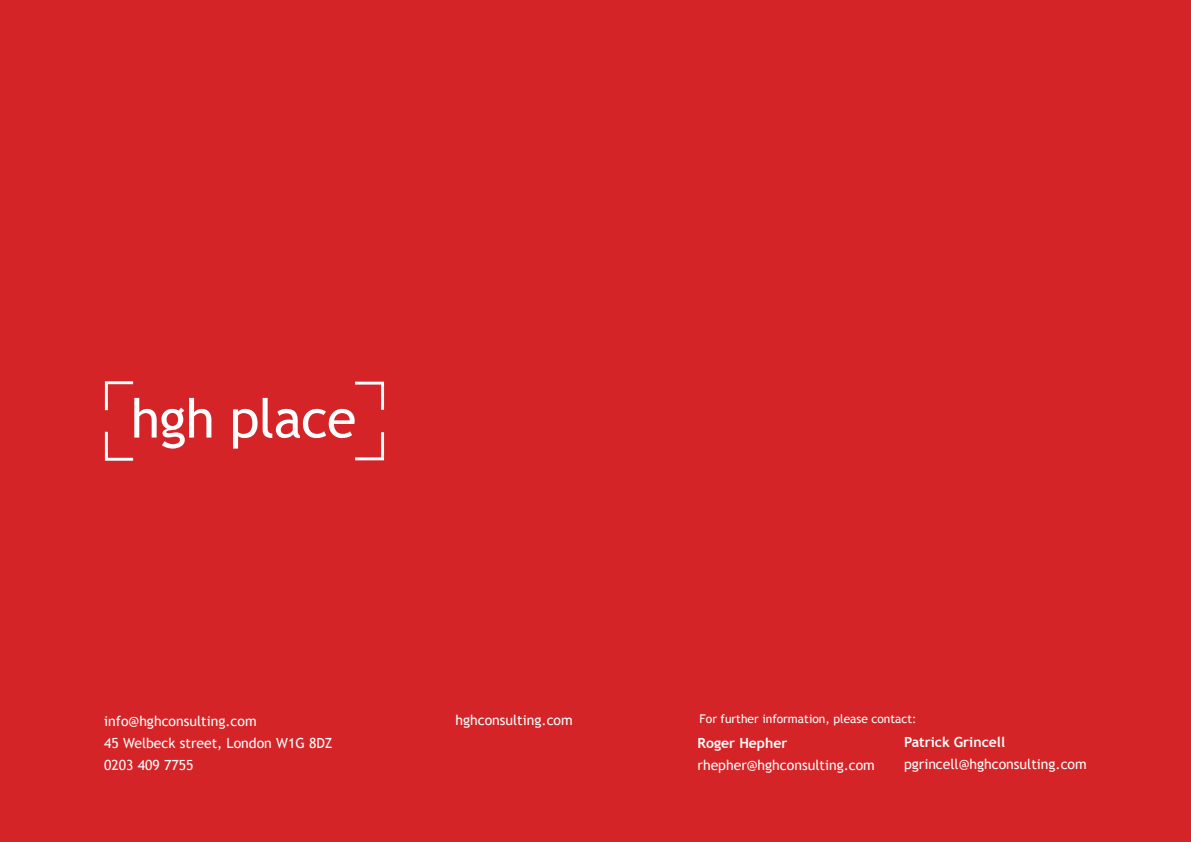
<style>
.page{position:relative;width:1191px;height:842px;background:#d42427}
.page>*{position:absolute;margin:0;border:0;box-sizing:border-box;transform-origin:0 0}
.t1{font:14px/22px "Trebuchet MS";color:#fff}
.t2{font:700 14px "Trebuchet MS";color:#fff}
.t3{font:12px "Trebuchet MS";color:#fff}
</style>
<div class="page">
<svg style="left:233px;top:409px;width:24px;height:40px"></svg>
<svg style="left:105px;top:381px;width:106px;height:80px"></svg>
<svg style="left:263px;top:382px;width:121px;height:78px"></svg>
<p class="t1" style="left:104px;top:710px;width:154px">info@hghconsulting.com</p>
<p class="t3" style="left:699px;top:712px;width:218px">For further information, please contact:</p>
<p class="t1" style="left:104px;top:732px;width:230px">45 Welbeck street, London W1G 8DZ<br>0203 409 7755</p>
<p class="t1" style="left:455px;top:709px;width:119px">hghconsulting.com</p>
<p class="t2" style="left:904px;top:733px;width:103px">Patrick Grincell</p>
<p class="t1" style="left:904px;top:753px;width:184px">pgrincell@hghconsulting.com</p>
<p class="t2" style="left:697px;top:734px;width:91px">Roger Hepher</p>
<p class="t1" style="left:697px;top:754px;width:179px">rhepher@hghconsulting.com</p>
</div>
